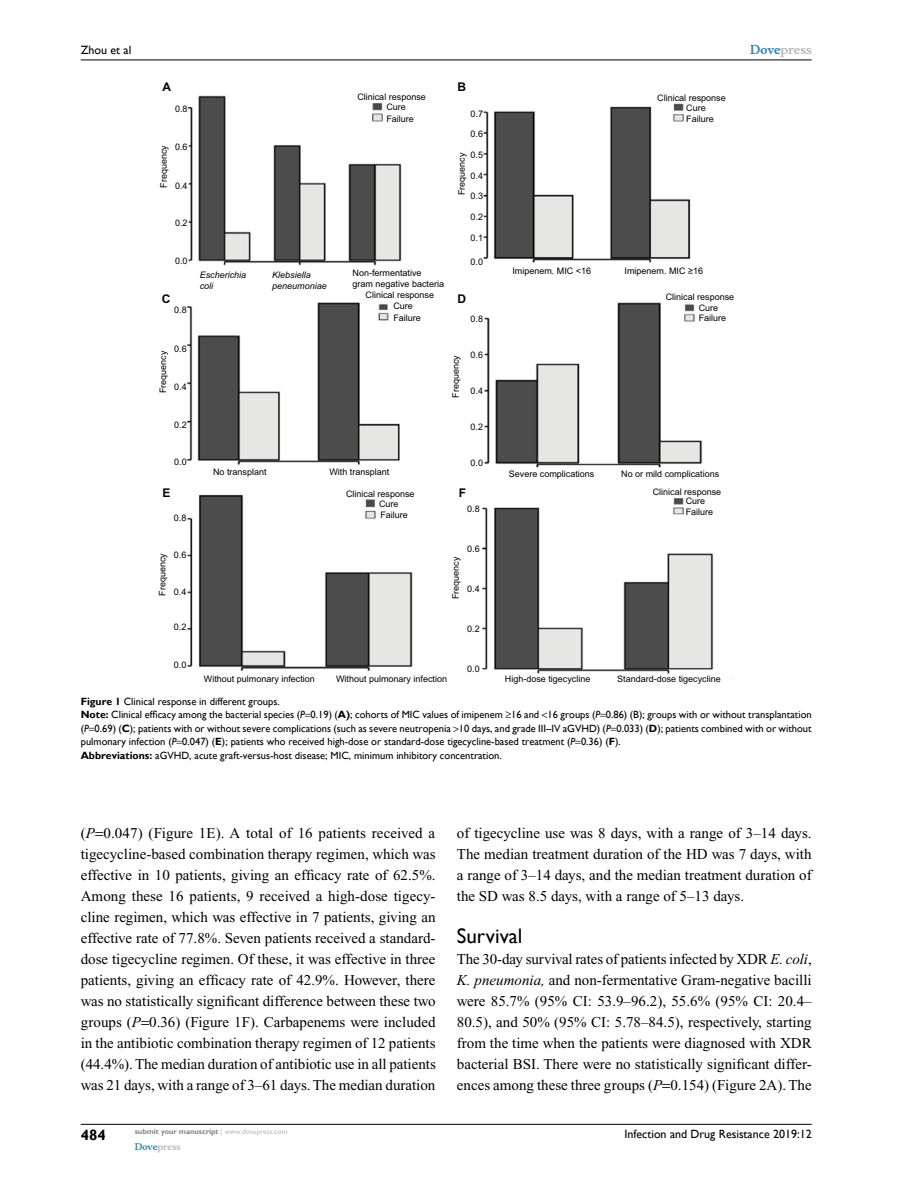
<style>
.page{position:relative;width:918px;height:1188px;background:#fff}
.page>*{position:absolute;margin:0;border:0;box-sizing:border-box;transform-origin:0 0}
.t1{font:21px "Gill Sans";color:#000}
.t2{font:15px/21px "Times New Roman";color:#000;text-align:justify}
.t3{font:700 15px "Gill Sans";color:#000}
.t4{font:12px "Gill Sans";color:#000}
.t5{font:700 12px "Musee";color:#b8babc}
.t6{font:700 12px "Arial";color:#000}
.t7{font:10.5px/13.5px "Gill Sans";color:#000}
.t8{font:9px/9.9px "Arial";color:#000}
.t9{font:italic 9px/10.8px "Arial";color:#000}
.t10{font:700 9px "Musee";color:#b8babc}
.t11{font:700 7.5px "Gill Sans";color:#808285}
.s1{color:#3785ad}
.s2{font-weight:700}
.s3{font-style:italic}
.s4{font-weight:400;color:#b8babc}
</style>
<div class="page">
<hr style="left:81px;top:1124px;width:731px;height:1px;background:#000">
<hr style="left:81px;top:60px;width:731px;height:1px;background:#000">
<img style="left:187px;top:95px;width:527px;height:579px">
<p class="t4" style="left:81px;top:43px;width:52px">Zhou et al</p>
<p class="t6" style="left:162px;top:78px;width:10px">A</p>
<p class="t8" style="left:175px;top:104px;width:14px">0.8</p>
<p class="t8" style="left:175px;top:142px;width:14px">0.6</p>
<p class="t8" style="left:159px;top:188px;width:44px;rotate:-90deg">Frequency</p>
<p class="t8" style="left:175px;top:181px;width:14px">0.4</p>
<p class="t8" style="left:175px;top:218px;width:14px">0.2</p>
<p class="t8" style="left:386px;top:92px;width:41px;text-indent:-29px">Clinical response<br>Cure</p>
<p class="t8" style="left:386px;top:113px;width:29px">Failure</p>
<p class="t6" style="left:457px;top:78px;width:10px">B</p>
<p class="t8" style="left:471px;top:108px;width:14px">0.7</p>
<p class="t8" style="left:471px;top:129px;width:14px">0.6</p>
<p class="t8" style="left:471px;top:150px;width:14px">0.5</p>
<p class="t8" style="left:457px;top:195px;width:44px;rotate:-90deg">Frequency</p>
<p class="t8" style="left:471px;top:171px;width:14px">0.4</p>
<p class="t8" style="left:471px;top:191px;width:14px">0.3</p>
<p class="t8" style="left:471px;top:212px;width:14px">0.2</p>
<p class="t8" style="left:471px;top:233px;width:14px">0.1</p>
<p class="t8" style="left:175px;top:256px;width:14px">0.0</p>
<p class="t8" style="left:471px;top:257px;width:14px">0.0</p>
<p class="t9" style="left:272px;top:269px;width:56px">Klebsiella peneumoniae</p>
<p class="t8" style="left:353px;top:267px;width:93px;line-height:10.8px">Non-fermentative gram negative bacteria</p>
<p class="t9" style="left:200px;top:269px;width:48px">Escherichia coli</p>
<p class="t8" style="left:393px;top:289px;width:42px;line-height:11.1px;text-indent:-28px">Clinical response<br>Cure<br>Failure</p>
<p class="t6" style="left:162px;top:290px;width:10px">C</p>
<p class="t6" style="left:457px;top:290px;width:10px">D</p>
<p class="t8" style="left:174px;top:305px;width:14px">0.8</p>
<p class="t8" style="left:471px;top:313px;width:14px">0.8</p>
<p class="t8" style="left:174px;top:343px;width:14px">0.6</p>
<p class="t8" style="left:158px;top:393px;width:44px;rotate:-90deg">Frequency</p>
<p class="t8" style="left:174px;top:382px;width:14px">0.4</p>
<p class="t8" style="left:451px;top:398px;width:44px;rotate:-90deg">Frequency</p>
<p class="t8" style="left:471px;top:350px;width:14px">0.6</p>
<p class="t8" style="left:471px;top:386px;width:14px">0.4</p>
<p class="t8" style="left:174px;top:420px;width:14px">0.2</p>
<p class="t8" style="left:471px;top:422px;width:14px">0.2</p>
<p class="t8" style="left:174px;top:457px;width:14px">0.0</p>
<p class="t8" style="left:471px;top:458px;width:14px">0.0</p>
<p class="t8" style="left:686px;top:94px;width:41px;line-height:9.1px;text-indent:-29px">Clinical response<br>Cure</p>
<p class="t8" style="left:686px;top:113px;width:29px">Failure</p>
<p class="t8" style="left:512px;top:266px;width:80px">Imipenem. MIC &lt;16</p>
<p class="t8" style="left:625px;top:266px;width:80px">Imipenem. MIC ≥16</p>
<p class="t8" style="left:699px;top:291px;width:37px;line-height:10.9px;text-indent:-33px">Clinical response<br>Cure<br>Failure</p>
<p class="t8" style="left:213px;top:467px;width:55px">No transplant</p>
<p class="t8" style="left:329px;top:467px;width:62px">With transplant</p>
<p class="t8" style="left:509px;top:469px;width:87px">Severe complications</p>
<p class="t8" style="left:621px;top:469px;width:100px">No or mild complications</p>
<p class="t6" style="left:163px;top:485px;width:10px">E</p>
<p class="t6" style="left:459px;top:485px;width:9px">F</p>
<p class="t8" style="left:379px;top:488px;width:37px;text-indent:-33px">Clinical response<br>Cure</p>
<p class="t8" style="left:380px;top:510px;width:29px">Failure</p>
<p class="t8" style="left:467px;top:503px;width:14px">0.8</p>
<p class="t8" style="left:174px;top:513px;width:14px">0.8</p>
<p class="t8" style="left:174px;top:550px;width:14px">0.6</p>
<p class="t8" style="left:157px;top:596px;width:44px;rotate:-90deg">Frequency</p>
<p class="t8" style="left:174px;top:587px;width:14px">0.4</p>
<p class="t8" style="left:467px;top:543px;width:14px">0.6</p>
<p class="t8" style="left:451px;top:599px;width:44px;rotate:-90deg">Frequency</p>
<p class="t8" style="left:467px;top:583px;width:14px">0.4</p>
<p class="t8" style="left:174px;top:622px;width:14px">0.2</p>
<p class="t8" style="left:467px;top:623px;width:14px">0.2</p>
<p class="t8" style="left:174px;top:660px;width:14px">0.0</p>
<p class="t8" style="left:467px;top:663px;width:14px">0.0</p>
<p class="t8" style="left:204px;top:674px;width:113px">Without pulmonary infection</p>
<p class="t8" style="left:336px;top:674px;width:113px">Without pulmonary infection</p>
<p class="t8" style="left:686px;top:487px;width:37px;line-height:9.1px;text-indent:-33px">Clinical response<br>Cure</p>
<p class="t8" style="left:686px;top:507px;width:29px">Failure</p>
<p class="t8" style="left:505px;top:674px;width:87px">High-dose tigecycline</p>
<p class="t8" style="left:617px;top:674px;width:105px">Standard-dose tigecycline</p>
<p class="t5" style="left:750px;top:43px;width:63px"><span class="s1">Dove</span>press</p>
<p class="t7" style="left:81px;top:694px;width:732px"><span class="s2">Figure 1</span> Clinical response in different groups.<br><span class="s2">Note:</span> Clinical efficacy among the bacterial species (<span class="s3">P</span> 0.19) (<span class="s2">A)</span>; cohorts of MIC values of imipenem ≥16 and 16 groups (<span class="s3">P</span> 0.86) (B); groups with or without transplantation (<span class="s3">P</span> 0.69) (<span class="s2">C</span>); patients with or without severe complications (such as severe neutropenia 10 days, and grade III–IV aGVHD) (<span class="s3">P</span> 0.033) (<span class="s2">D</span>); patients combined with or without pulmonary infection (<span class="s3">P</span> 0.047) (<span class="s2">E</span>); patients who received high-dose or standard-dose tigecycline-based treatment (<span class="s3">P</span> 0.36) (<span class="s2">F</span>).<br><span class="s2">Abbreviations:</span> aGVHD, acute graft-versus-host disease; MIC, minimum inhibitory concentration.</p>
<p class="t2" style="left:81px;top:822px;width:357px">(<span class="s3">P</span> 0.047) (Figure 1E). A total of 16 patients received a tigecycline-based combination therapy regimen, which was effective in 10 patients, giving an efficacy rate of 62.5%.<br>Among these 16 patients, 9 received a high-dose tigecy&shy;cline regimen, which was effective in 7 patients, giving an effective rate of 77.8%. Seven patients received a standard&shy;dose tigecycline regimen. Of these, it was effective in three patients, giving an efficacy rate of 42.9%. However, there was no statistically significant difference between these two groups (<span class="s3">P</span> 0.36) (Figure 1F). Carbapenems were included in the antibiotic combination therapy regimen of 12 patients (44.4%). The median duration of antibiotic use in all patients was 21 days, with a range of 3–61 days. The median duration</p>
<p class="t2" style="left:457px;top:822px;width:356px">of tigecycline use was 8 days, with a range of 3–14 days.<br>The median treatment duration of the HD was 7 days, with a range of 3–14 days, and the median treatment duration of the SD was 8.5 days, with a range of 5–13 days.</p>
<h1 class="t1" style="left:457px;top:923px;width:67px">Survival</h1>
<p class="t2" style="left:457px;top:948px;width:356px">The 30-day survival rates of patients infected by XDR <span class="s3">E. coli</span>, <span class="s3">K. pneumonia,</span> and non-fermentative Gram-negative bacilli were 85.7% (95% CI: 53.9–96.2), 55.6% (95% CI: 20.4– 80.5), and 50% (95% CI: 5.78–84.5), respectively, starting from the time when the patients were diagnosed with XDR bacterial BSI. There were no statistically significant differ&shy;ences among these three groups (<span class="s3">P</span> 0.154) (Figure 2A). The</p>
<p class="t3" style="left:81px;top:1126px;width:26px">484</p>
<p class="t11" style="left:135px;top:1127px;width:154px">submit your manuscript <span class="s4">| www.dovepress.com</span></p>
<p class="t10" style="left:135px;top:1141px;width:48px"><span class="s1">Dove</span>press</p>
<p class="t4" style="left:625px;top:1127px;width:189px">Infection and Drug Resistance 2019:12</p>
</div>
